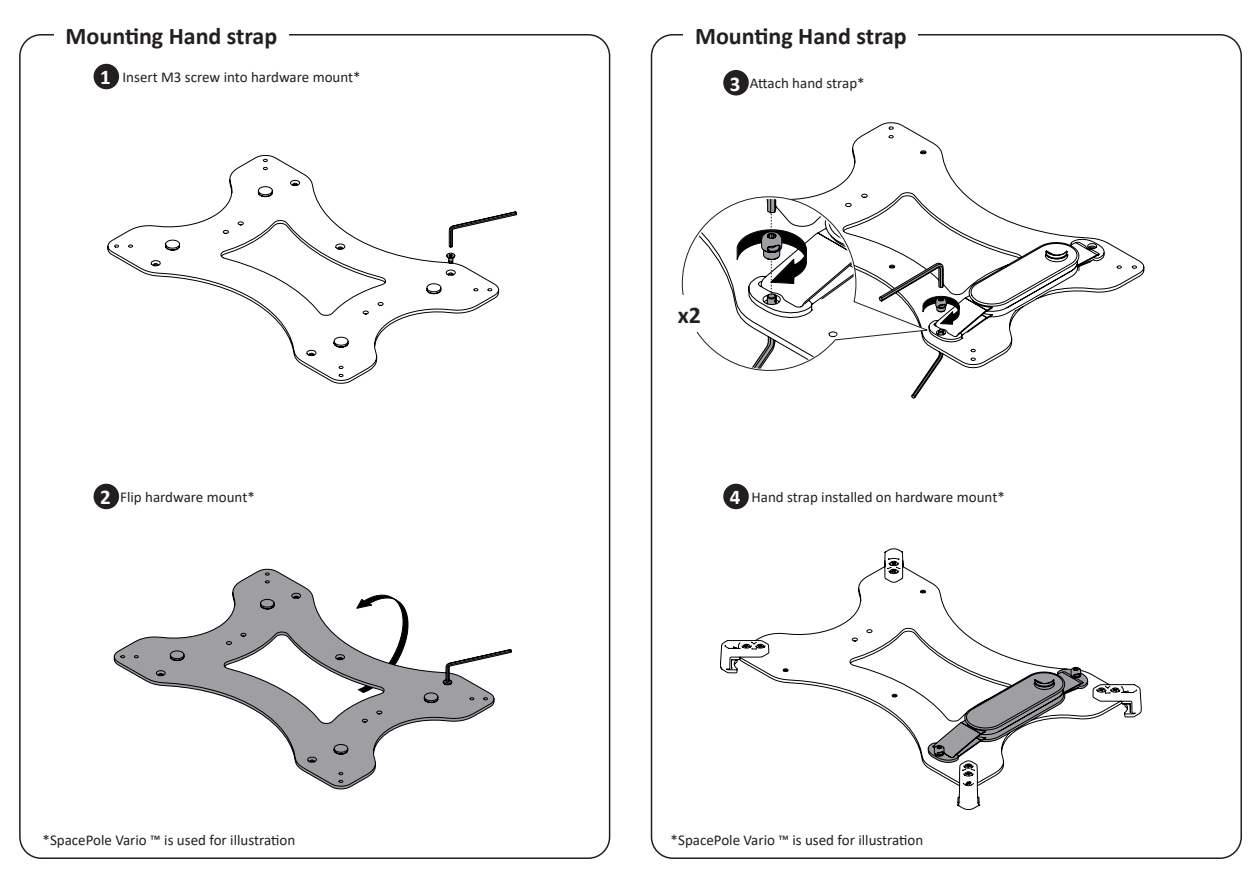
<style>
.page{position:relative;width:1259px;height:893px;background:#fff}
.page>*{position:absolute;margin:0;border:0;box-sizing:border-box;transform-origin:0 0}
.t1{font:700 24px "Calibri";color:#231f20}
.t2{font:700 21px "Calibri";color:#fff}
.t3{font:15px "Calibri";color:#231f20}
.s1{font-weight:700;font-size:21px;color:#fff}
</style>
<div class="page">
<svg style="left:114px;top:569px;width:398px;height:220px"></svg>
<svg style="left:813px;top:122px;width:331px;height:277px"></svg>
<svg style="left:107px;top:155px;width:410px;height:229px"></svg>
<svg style="left:1105px;top:681px;width:37px;height:37px"></svg>
<svg style="left:720px;top:548px;width:385px;height:262px"></svg>
<div style="left:723px;top:484px;width:26px;height:25px;background:#231f20;border-radius:50%"></div>
<div style="left:94px;top:484px;width:25px;height:25px;background:#231f20;border-radius:50%"></div>
<div style="left:723px;top:70px;width:26px;height:25px;background:#231f20;border-radius:50%"></div>
<div style="left:94px;top:64px;width:25px;height:25px;background:#231f20;border-radius:50%"></div>
<svg style="left:681px;top:196px;width:278px;height:202px"></svg>
<div style="left:672px;top:295px;width:35px;height:37px;background:#fff"></div>
<h1 class="t1" style="left:66px;top:19px;width:213px">Mounting Hand strap</h1>
<h1 class="t1" style="left:695px;top:19px;width:213px">Mounting Hand strap</h1>
<h2 class="t2" style="left:100px;top:63px;width:12px">1</h2>
<p class="t3" style="left:730px;top:73px;width:136px"><span class="s1">3</span> Attach hand strap*</p>
<p class="t3" style="left:122px;top:67px;width:240px">Insert M3 screw into hardware mount*</p>
<h1 class="t1" style="left:678px;top:298px;width:25px">x2</h1>
<p class="t3" style="left:100px;top:487px;width:156px"><span class="s1">2</span> Flip hardware mount*</p>
<p class="t3" style="left:730px;top:487px;width:276px"><span class="s1">4</span> Hand strap installed on hardware mount*</p>
<p class="t3" style="left:43px;top:829px;width:254px">*SpacePole Vario ™ is used for illustration</p>
<p class="t3" style="left:670px;top:829px;width:254px">*SpacePole Vario ™ is used for illustration</p>
</div>
